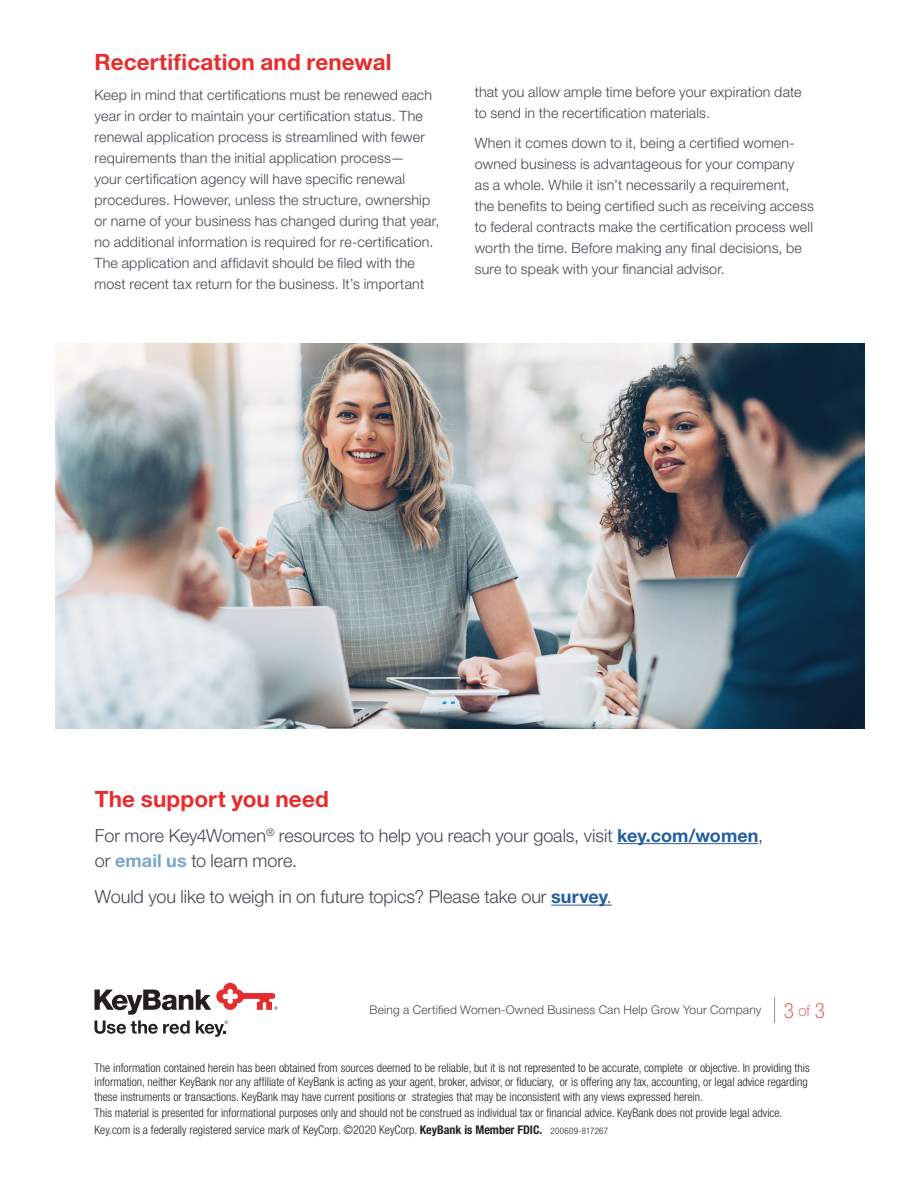
<style>
.page{position:relative;width:918px;height:1188px;background:#fff}
.page>*{position:absolute;margin:0;border:0;box-sizing:border-box;transform-origin:0 0}
.t1{font:700 22.5px "Helvetica Neue LT Std";letter-spacing:.005em;color:#e82c2e}
.t2{font:300 18px/25.5px "Helvetica Neue LT Std";color:#43474f}
.t3{font:300 14.25px/21px "Helvetica Neue LT Std";letter-spacing:.015em;color:#43474f}
.t4{font:300 condensed 12px/14.4px "Helvetica Neue LT Std";color:#231f20}
.t5{font:300 12px "Helvetica Neue LT Std";letter-spacing:.015em;color:#43474f}
.s1{font-weight:700;color:#215e9e}
.s2{font-weight:700;color:#79a7ca}
.s3{font-weight:100;font-stretch:condensed;font-size:21px;color:#e82c2e}
.s4{font-weight:100;font-size:15px;color:#e82c2e}
.s5{font-weight:700}
.s6{font-size:9px}
</style>
<div class="page">
<img style="left:56px;top:343px;width:809px;height:385px">
<svg style="left:94px;top:983px;width:184px;height:54px"></svg>
<hr style="left:617px;top:843px;width:141px;height:1px;background:#215e9e">
<hr style="left:551px;top:905px;width:56px;height:1px;background:#215e9e">
<svg style="left:774px;top:997px;width:1px;height:26px"></svg>
<h1 class="t1" style="left:94px;top:48px;width:299px">Recertification and renewal</h1>
<p class="t3" style="left:94px;top:84px;width:346px">Keep in mind that certifications must be renewed each year in order to maintain your certification status. The renewal application process is streamlined with fewer requirements than the initial application process—<br>your certification agency will have specific renewal procedures. However, unless the structure, ownership or name of your business has changed during that year, no additional information is required for re-certification.<br>The application and affidavit should be filed with the most recent tax return for the business. It’s important</p>
<p class="t3" style="left:475px;top:81px;width:328px">that you allow ample time before your expiration date to send in the recertification materials.</p>
<p class="t3" style="left:475px;top:132px;width:341px">When it comes down to it, being a certified women&shy;owned business is advantageous for your company<br>as a whole. While it isn’t necessarily a requirement,<br>the benefits to being certified such as receiving access to federal contracts make the certification process well worth the time. Before making any final decisions, be sure to speak with your financial advisor.</p>
<h1 class="t1" style="left:95px;top:785px;width:235px">The support you need</h1>
<p class="t2" style="left:95px;top:822px;width:670px">For more Key4Women<sup>®</sup> resources to help you reach your goals, visit <span class="s1">key.com/women</span>, or <span class="s2">email us</span> to learn more.</p>
<p class="t2" style="left:95px;top:884px;width:518px">Would you like to weigh in on future topics? Please take our <span class="s1">survey</span>.</p>
<p class="t5" style="left:369px;top:1002px;width:457px">Being a Certified Women-Owned Business Can Help Grow Your Company <span class="s3">3</span> <span class="s4">of</span> <span class="s3">3</span></p>
<p class="t4" style="left:94px;top:1061px;width:717px">The information contained herein has been obtained from sources deemed to be reliable, but it is not represented to be accurate, complete or objective. In providing this information, neither KeyBank nor any affiliate of KeyBank is acting as your agent, broker, advisor, or fiduciary, or is offering any tax, accounting, or legal advice regarding these instruments or transactions. KeyBank may have current positions or strategies that may be inconsistent with any views expressed herein.</p>
<p class="t4" style="left:94px;top:1105px;width:689px;line-height:16.5px">This material is presented for informational purposes only and should not be construed as individual tax or financial advice. KeyBank does not provide legal advice.<br>Key.com is a federally registered service mark of KeyCorp. ©2020 KeyCorp. <span class="s5">KeyBank is Member FDIC.</span> <span class="s6">200609-817267</span></p>
</div>
